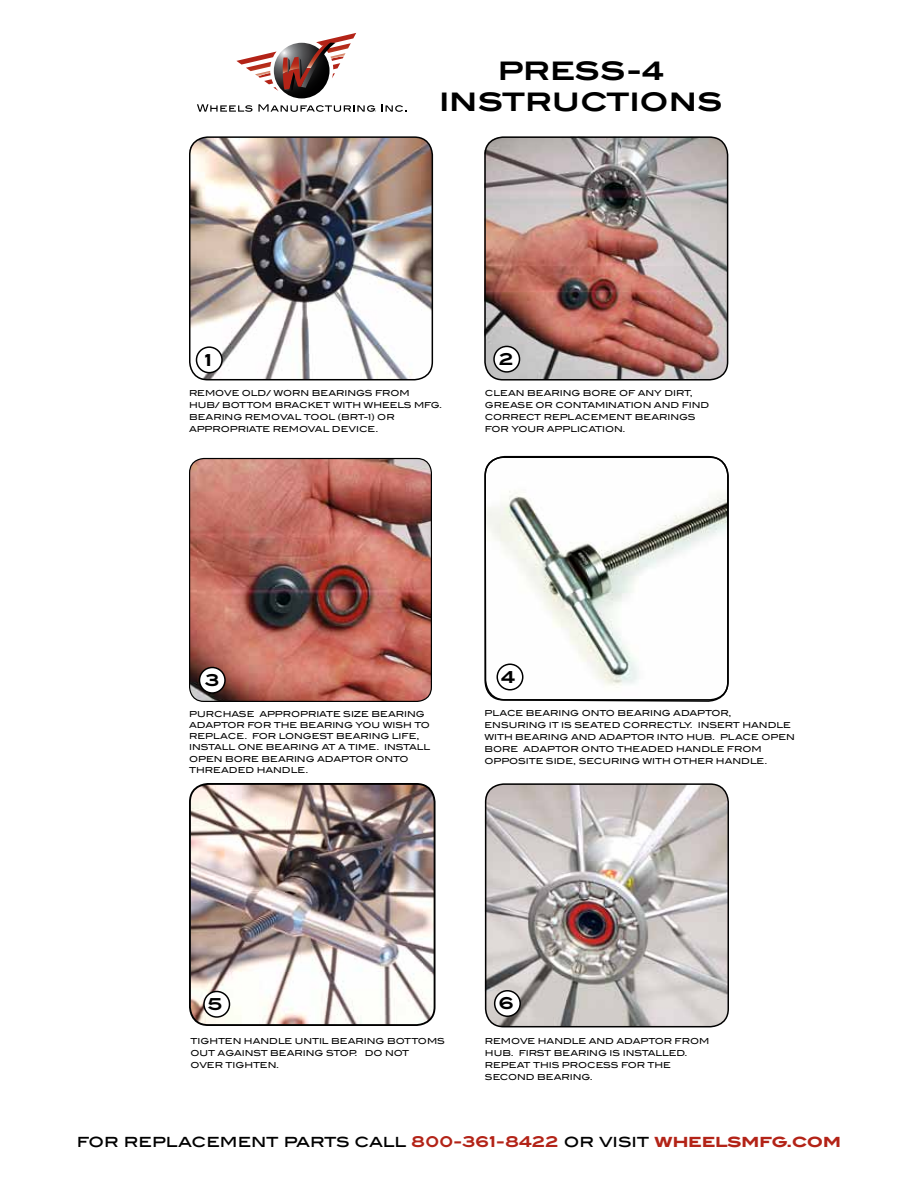
<style>
.page{position:relative;width:918px;height:1188px;background:#fff}
.page>*{position:absolute;margin:0;border:0;box-sizing:border-box;transform-origin:0 0}
.t1{font:700 25.5px/30.6px "Blair ITC";letter-spacing:-.01em;color:#000;text-align:center}
.t2{font:500 16.5px "Blair ITC";color:#000}
.t3{font:700 16.5px "Blair ITC";color:#000}
.t4{font:500 8.25px/12px "Blair ITC";color:#000}
.t5{font:500 4.95px "Blair ITC";color:#000}
.s1{font-weight:700;font-size:15px;color:#b32317}
.s2{font-weight:700;color:#b32317}
</style>
<div class="page">
<img style="left:190px;top:784px;width:243px;height:241px">
<div style="left:189px;top:783px;width:247px;height:243px;border:2px solid #000;border-radius:18px"></div>
<svg style="left:484px;top:455px;width:243px;height:247px"></svg>
<img style="left:190px;top:137px;width:242px;height:243px">
<div style="left:189px;top:136px;width:244px;height:244px;border:2px solid #000;border-radius:18px"></div>
<img style="left:484px;top:137px;width:243px;height:241px">
<div style="left:484px;top:136px;width:244px;height:245px;border:2px solid #000;border-radius:18px"></div>
<div style="left:494px;top:346px;width:26px;height:26px;background:#fff;border-radius:50%"></div>
<div style="left:493px;top:346px;width:27px;height:27px;border:2px solid #000;border-radius:50%"></div>
<div style="left:196px;top:347px;width:26px;height:26px;background:#fff;border-radius:50%"></div>
<div style="left:196px;top:346px;width:27px;height:27px;border:2px solid #000;border-radius:50%"></div>
<img style="left:190px;top:459px;width:241px;height:242px">
<div style="left:189px;top:458px;width:243px;height:244px;border:1px solid #000;border-radius:14px"></div>
<div style="left:200px;top:668px;width:25px;height:25px;background:#fff;border-radius:50%"></div>
<div style="left:199px;top:667px;width:27px;height:27px;border:2px solid #000;border-radius:50%"></div>
<img style="left:485px;top:784px;width:243px;height:243px">
<div style="left:485px;top:783px;width:244px;height:244px;border:2px solid #000;border-radius:18px"></div>
<div style="left:495px;top:991px;width:25px;height:25px;background:#fff;border-radius:50%"></div>
<div style="left:494px;top:990px;width:27px;height:27px;border:2px solid #000;border-radius:50%"></div>
<div style="left:484px;top:457px;width:245px;height:244px;border:2px solid #000;border-radius:18px"></div>
<div style="left:497px;top:664px;width:26px;height:26px;background:#fff;border-radius:50%"></div>
<div style="left:496px;top:664px;width:28px;height:27px;border:2px solid #000;border-radius:50%"></div>
<div style="left:204px;top:992px;width:26px;height:25px;background:#fff;border-radius:50%"></div>
<div style="left:203px;top:991px;width:27px;height:27px;border:2px solid #000;border-radius:50%"></div>
<div style="left:274px;top:43px;width:56px;height:55px;background:#030303;border-radius:28px"></div>
<svg style="left:236px;top:33px;width:120px;height:58px"></svg>
<svg style="left:197px;top:104px;width:178px;height:8px"></svg>
<svg style="left:381px;top:104px;width:26px;height:8px"></svg>
<p class="t5" style="left:375px;top:107px;width:3px">,</p>
<h1 class="t1" style="left:439px;top:55px;width:286px">PRESS-4<br>INSTRUCTIONS</h1>
<h2 class="t3" style="left:205px;top:350px;width:9px">1</h2>
<h2 class="t3" style="left:499px;top:349px;width:16px">2</h2>
<p class="t4" style="left:189px;top:387px;width:255px">REMOVE OLD/ WORN BEARINGS FROM<br>HUB/ BOTTOM BRACKET WITH WHEELS MFG.<br>BEARING REMOVAL TOOL (BRT-1) OR<br>APPROPRIATE REMOVAL DEVICE.</p>
<p class="t4" style="left:485px;top:387px;width:226px">CLEAN BEARING BORE OF ANY DIRT,<br>GREASE OR CONTAMINATION AND FIND<br>CORRECT REPLACEMENT BEARINGS<br>FOR YOUR APPLICATION.</p>
<h2 class="t3" style="left:205px;top:670px;width:17px">3</h2>
<p class="t4" style="left:189px;top:708px;width:243px;line-height:11.2px">PURCHASE APPROPRIATE SIZE BEARING<br>ADAPTOR FOR THE BEARING YOU WISH TO<br>REPLACE. FOR LONGEST BEARING LIFE,<br>INSTALL ONE BEARING AT A TIME. INSTALL<br>OPEN BORE BEARING ADAPTOR ONTO<br>THREADED HANDLE.</p>
<h2 class="t3" style="left:501px;top:667px;width:16px">4</h2>
<p class="t4" style="left:484px;top:707px;width:312px">PLACE BEARING ONTO BEARING ADAPTOR, ENSURING IT IS SEATED CORRECTLY. INSERT HANDLE WITH BEARING AND ADAPTOR INTO HUB. PLACE OPEN BORE ADAPTOR ONTO THEADED HANDLE FROM OPPOSITE SIDE, SECURING WITH OTHER HANDLE.</p>
<h2 class="t3" style="left:208px;top:994px;width:17px">5</h2>
<p class="t4" style="left:190px;top:1035px;width:256px">TIGHTEN HANDLE UNTIL BEARING BOTTOMS<br>OUT AGAINST BEARING STOP. DO NOT<br>OVER TIGHTEN.</p>
<h2 class="t3" style="left:498px;top:993px;width:17px">6</h2>
<p class="t4" style="left:485px;top:1035px;width:226px">R EMOVE HANDLE AND ADAPTOR FROM<br>HUB. FIRST BEARING IS INSTALLED.<br>REPEAT THIS PROCESS FOR THE<br>SECOND BEARING.</p>
<h2 class="t2" style="left:77px;top:1131px;width:766px">FOR REPLACEMENT PARTS CALL <span class="s1">800-361-8422</span> OR VISIT <span class="s2">wheelsmfg.com</span></h2>
</div>
